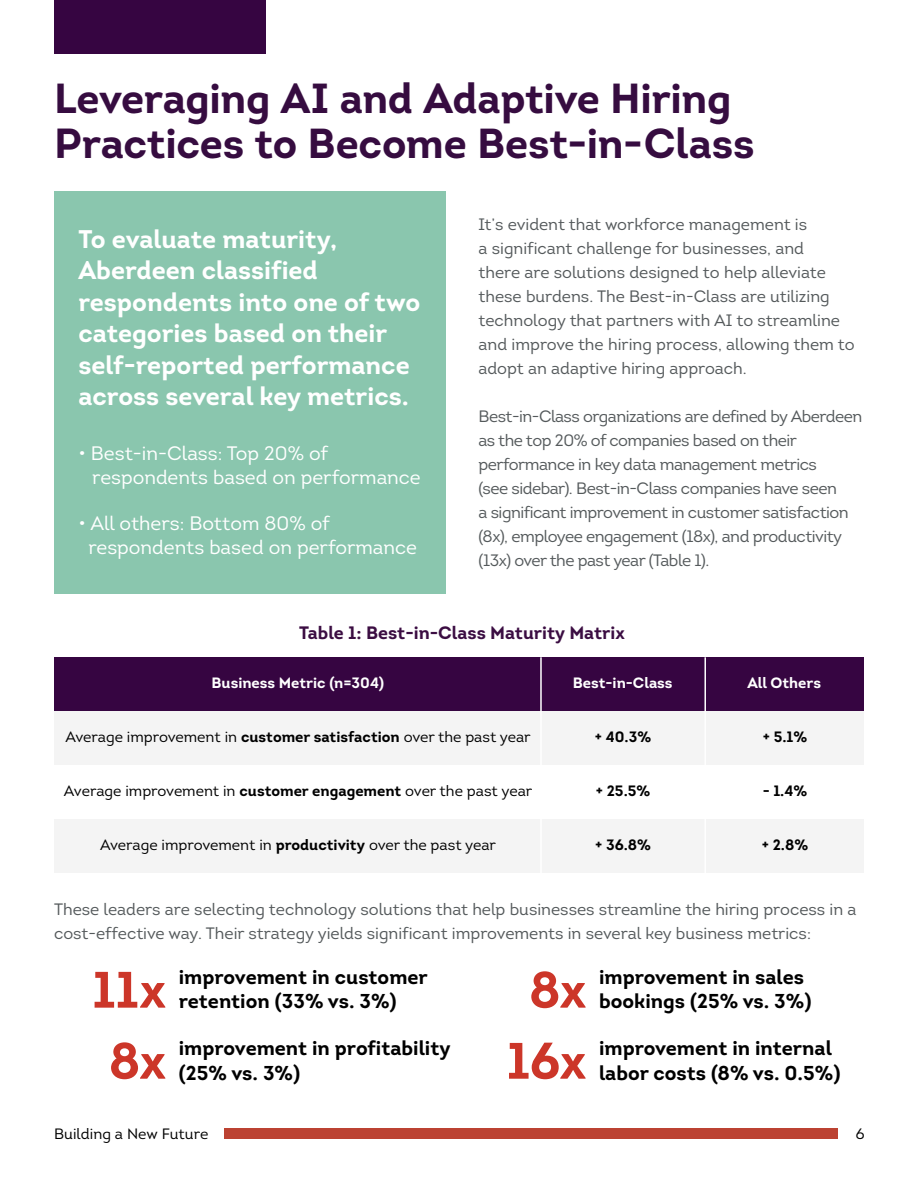
<style>
.page{position:relative;width:918px;height:1188px;background:#fff}
.page>*{position:absolute;margin:0;border:0;box-sizing:border-box;transform-origin:0 0}
.t1{font:700 51.15px "Intro";letter-spacing:-.015em;color:#cc3629}
.t2{font:700 42px/45px "Intro";letter-spacing:-.005em;color:#360c40}
.t3{font:700 25.5px/31.5px "Intro";color:#fff}
.t4{font:700 20.1px/24.2px "Intro";color:#000}
.t5{font:19.5px/23.4px "Intro";color:#fff}
.t6{font:700 18px "Intro";color:#3b0d42}
.t7{font:16.5px/24px "Intro";color:#54595b}
.t8{font:16.5px/24px "Intro";letter-spacing:-.03em;color:#54595b}
.t9{font:15px "Intro";color:#000}
.t10{font:700 15px "Intro";color:#fff}
.t11{font:700 15px "Intro";color:#000}
.s1{font-weight:700}
</style>
<div class="page">
<div style="left:224px;top:1129px;width:614px;height:10px;background:#bc4232"></div>
<div style="left:54px;top:191px;width:392px;height:403px;background:#8ac6ae"></div>
<div style="left:54px;top:657px;width:810px;height:54px;background:#360541"></div>
<div style="left:54px;top:711px;width:810px;height:54px;background:#f4f4f4"></div>
<div style="left:54px;top:819px;width:810px;height:54px;background:#f4f4f4"></div>
<hr style="left:704px;top:657px;width:2px;height:216px;background:#fff">
<hr style="left:540px;top:657px;width:2px;height:216px;background:#fff">
<div style="left:54px;top:0;width:212px;height:54px;background:#360541"></div>
<h2 class="t2" style="left:54px;top:75px;width:702px">Leveraging AI and Adaptive Hiring<br>Practices to Become Best-in-Class</h2>
<h3 class="t3" style="left:78px;top:223px;width:343px">To evaluate maturity,<br>Aberdeen classified respondents into one of two categories based on their self-reported performance across several key metrics.</h3>
<p class="t5" style="left:92px;top:442px;width:330px;text-indent:-14px">• Best-in-Class: Top 20% of respondents based on performance</p>
<p class="t5" style="left:88px;top:512px;width:330px;text-indent:-10px">• All others: Bottom 80% of respondents based on performance</p>
<p class="t7" style="left:478px;top:212px;width:378px">It’s evident that workforce management is<br>a significant challenge for businesses, and<br>there are solutions designed to help alleviate these burdens. The Best-in-Class are utilizing technology that partners with AI to streamline and improve the hiring process, allowing them to adopt an adaptive hiring approach.</p>
<p class="t8" style="left:478px;top:404px;width:385px">Best-in-Class organizations are defined by Aberdeen as the top 20% of companies based on their performance in key data management metrics<br>(see sidebar). Best-in-Class companies have seen<br>a significant improvement in customer satisfaction (8x), employee engagement (18x), and productivity (13x) over the past year (Table 1).</p>
<p class="t6" style="left:299px;top:621px;width:327px">Table 1: Best-in-Class Maturity Matrix</p>
<p class="t10" style="left:212px;top:673px;width:174px">Business Metric (n=304)</p>
<p class="t10" style="left:573px;top:673px;width:101px">Best-in-Class</p>
<p class="t10" style="left:747px;top:673px;width:75px">All Others</p>
<p class="t9" style="left:65px;top:728px;width:467px">Average improvement in <span class="s1">customer satisfaction</span> over the past year</p>
<p class="t11" style="left:595px;top:727px;width:58px">+ 40.3%</p>
<p class="t11" style="left:596px;top:781px;width:56px">+ 25.5%</p>
<p class="t9" style="left:64px;top:781px;width:470px">Average improvement in <span class="s1">customer engagement</span> over the past year</p>
<p class="t9" style="left:100px;top:835px;width:398px">Average improvement in <span class="s1">productivity</span> over the past year</p>
<p class="t11" style="left:595px;top:835px;width:58px">+ 36.8%</p>
<p class="t11" style="left:763px;top:727px;width:46px">+ 5.1%</p>
<p class="t11" style="left:763px;top:781px;width:46px">- 1.4%</p>
<p class="t11" style="left:762px;top:835px;width:48px">+ 2.8%</p>
<p class="t7" style="left:54px;top:897px;width:804px">These leaders are selecting technology solutions that help businesses streamline the hiring process in a cost-effective way. Their strategy yields significant improvements in several key business metrics:</p>
<h1 class="t1" style="left:92px;top:957px;width:76px">11x</h1>
<p class="t4" style="left:179px;top:965px;width:251px">improvement in customer retention (33% vs. 3%)</p>
<h1 class="t1" style="left:109px;top:1028px;width:59px">8x</h1>
<p class="t4" style="left:179px;top:1036px;width:273px">improvement in profitability (25% vs. 3%)</p>
<h1 class="t1" style="left:529px;top:957px;width:59px">8x</h1>
<p class="t4" style="left:599px;top:965px;width:214px">improvement in sales bookings (25% vs. 3%)</p>
<h1 class="t1" style="left:507px;top:1028px;width:81px">16x</h1>
<p class="t4" style="left:599px;top:1036px;width:243px">improvement in internal labor costs (8% vs. 0.5%)</p>
<p class="t9" style="left:54px;top:1125px;width:156px">Building a New Future</p>
<p class="t9" style="left:856px;top:1125px;width:10px">6</p>
</div>
